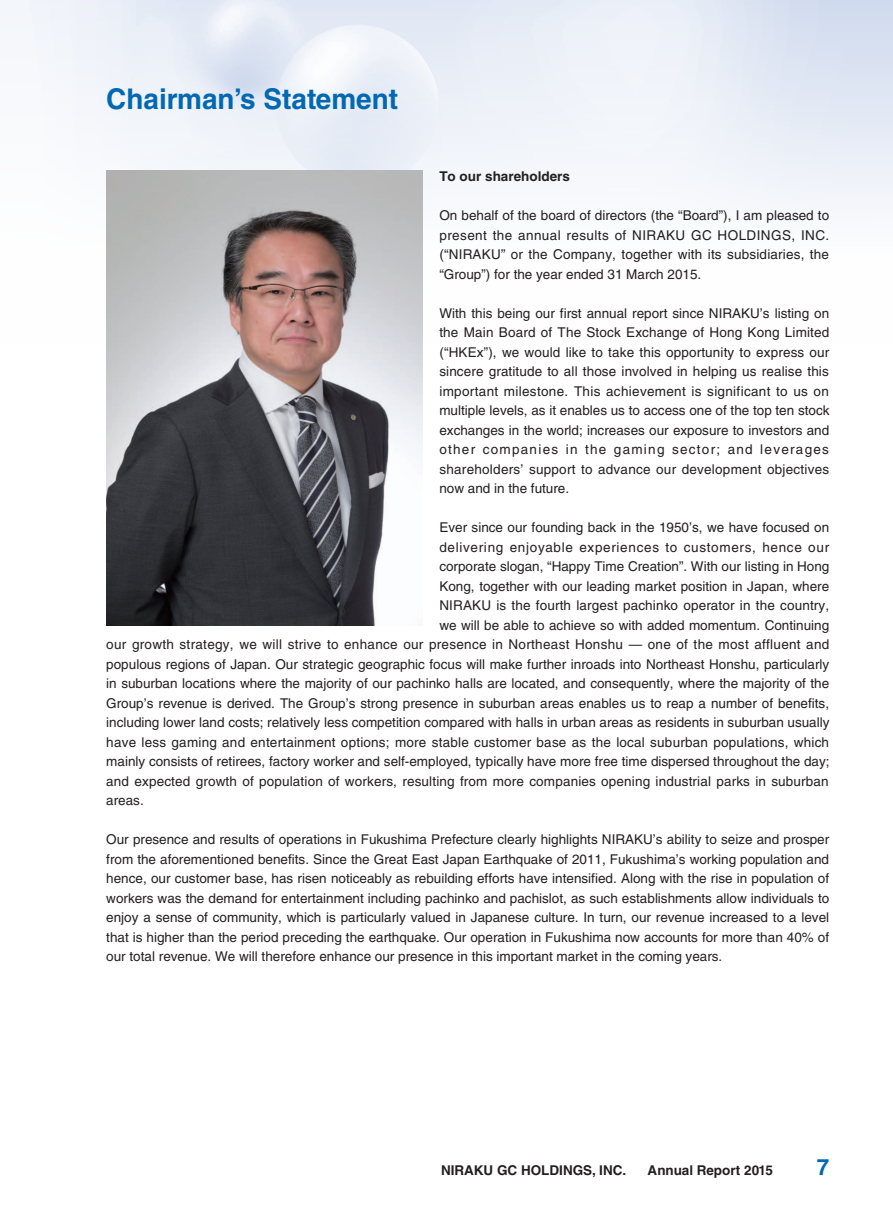
<style>
.page{position:relative;width:893px;height:1212px;background:#fff}
.page>*{position:absolute;margin:0;border:0;box-sizing:border-box;transform-origin:0 0}
.t1{font:700 28.5px "Helvetica LT Std";color:#0168b3}
.t2{font:700 22.5px "Helvetica LT Std";color:#0168b3}
._00_txt{font:13.5px/19.5px "Helvetica LT Std";color:#231f20;text-align:justify}
._00_txt-2{font:13.5px "Helvetica LT Std";letter-spacing:.02em;color:#231f20}
._00_txt-3{font:700 13.5px "Helvetica LT Std";color:#231f20}
._00_txt-4{font:13.5px "Helvetica LT Std";letter-spacing:.05em;color:#231f20}
</style>
<div class="page">
<img style="left:106px;top:171px;width:316px;height:455px">
<p class="t1" style="left:106px;top:81px;width:293px">Chairman’s Statement</p>
<p class="_00_txt-3" style="left:439px;top:168px;width:132px">To our shareholders</p>
<p class="_00_txt" style="left:439px;top:206px;width:391px">On behalf of the board of directors (the “Board”), I am pleased to present the annual results of NIRAKU GC HOLDINGS, INC. (“NIRAKU” or the Company, together with its subsidiaries, the “Group”) for the year ended 31 March 2015.</p>
<p class="_00_txt" style="left:439px;top:303px;width:392px">With this being our first annual report since NIRAKU’s listing on the Main Board of The Stock Exchange of Hong Kong Limited (“HKEx”), we would like to take this opportunity to express our sincere gratitude to all those involved in helping us realise this important milestone. This achievement is significant to us on multiple levels, as it enables us to access one of the top ten stock exchanges in the world; increases our exposure to investors and other companies in the gaming sector; and leverages shareholders’ support to advance our development objectives now and in the future.</p>
<p class="_00_txt" style="left:439px;top:518px;width:391px">Ever since our founding back in the 1950’s, we have focused on</p>
<p class="_00_txt-4" style="left:439px;top:539px;width:391px">delivering enjoyable experiences to customers, hence our</p>
<p class="_00_txt" style="left:439px;top:557px;width:392px">corporate slogan, “Happy Time Creation”. With our listing in Hong</p>
<p class="_00_txt" style="left:439px;top:576px;width:391px">Kong, together with our leading market position in Japan, where</p>
<p class="_00_txt" style="left:439px;top:596px;width:391px">NIRAKU is the fourth largest pachinko operator in the country,</p>
<p class="_00_txt" style="left:439px;top:615px;width:391px">we will be able to achieve so with added momentum. Continuing</p>
<p class="_00_txt-2" style="left:106px;top:637px;width:725px">our growth strategy, we will strive to enhance our presence in Northeast Honshu — one of the most affluent and</p>
<p class="_00_txt" style="left:106px;top:654px;width:724px">populous regions of Japan. Our strategic geographic focus will make further inroads into Northeast Honshu, particularly</p>
<p class="_00_txt" style="left:106px;top:674px;width:724px">in suburban locations where the majority of our pachinko halls are located, and consequently, where the majority of the</p>
<p class="_00_txt" style="left:106px;top:693px;width:724px">Group’s revenue is derived. The Group’s strong presence in suburban areas enables us to reap a number of benefits,</p>
<p class="_00_txt" style="left:106px;top:713px;width:725px">including lower land costs; relatively less competition compared with halls in urban areas as residents in suburban usually</p>
<p class="_00_txt" style="left:106px;top:732px;width:724px">have less gaming and entertainment options; more stable customer base as the local suburban populations, which</p>
<p class="_00_txt" style="left:106px;top:752px;width:725px">mainly consists of retirees, factory worker and self-employed, typically have more free time dispersed throughout the day;</p>
<p class="_00_txt" style="left:106px;top:771px;width:724px">and expected growth of population of workers, resulting from more companies opening industrial parks in suburban</p>
<p class="_00_txt" style="left:106px;top:791px;width:39px">areas.</p>
<p class="_00_txt" style="left:106px;top:830px;width:724px">Our presence and results of operations in Fukushima Prefecture clearly highlights NIRAKU’s ability to seize and prosper from the aforementioned benefits. Since the Great East Japan Earthquake of 2011, Fukushima’s working population and hence, our customer base, has risen noticeably as rebuilding efforts have intensified. Along with the rise in population of workers was the demand for entertainment including pachinko and pachislot, as such establishments allow individuals to enjoy a sense of community, which is particularly valued in Japanese culture. In turn, our revenue increased to a level that is higher than the period preceding the earthquake. Our operation in Fukushima now accounts for more than 40% of our total revenue. We will therefore enhance our presence in this important market in the coming years.</p>
<p class="_00_txt-3" style="left:441px;top:1162px;width:187px">NIRAKU GC HOLDINGS, INC.</p>
<p class="_00_txt-3" style="left:648px;top:1162px;width:127px">Annual Report 2015</p>
<p class="t2" style="left:817px;top:1154px;width:14px">7</p>
</div>
